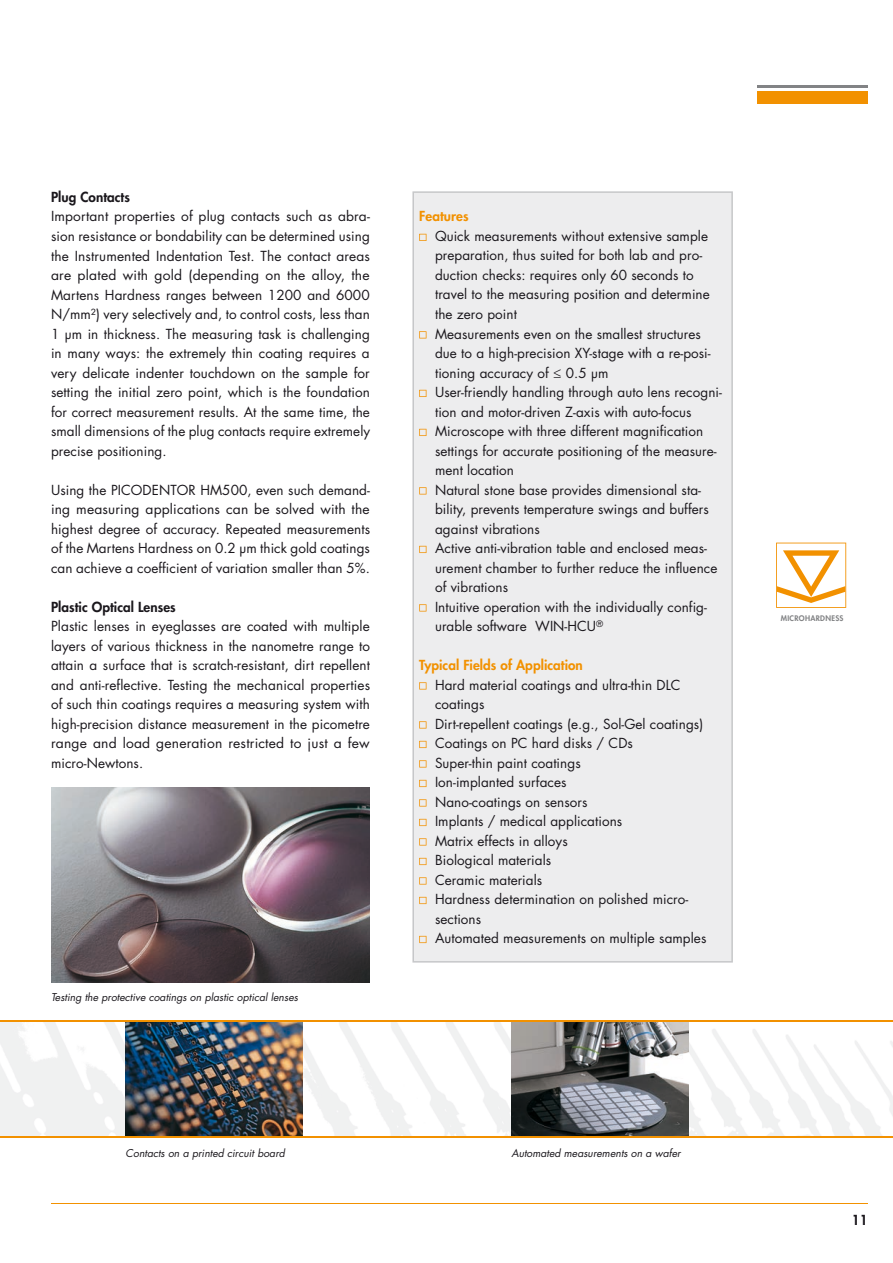
<style>
.page{position:relative;width:893px;height:1263px;background:#fff}
.page>*{position:absolute;margin:0;border:0;box-sizing:border-box;transform-origin:0 0}
.t1{font:13.5px/19.5px "Futura Std";letter-spacing:.005em;color:#1a171c;text-align:justify}
.t2{font:800 13.5px "Futura Std";letter-spacing:.005em;color:#1a171c}
.t3{font:800 13.5px "Futura Std";letter-spacing:.005em;color:#f29100}
.t4{font:italic 10.5px "Futura Std";color:#1a171c}
.t5{font:800 7.5px "Futura Std";letter-spacing:.04em;color:#828385}
</style>
<div class="page">
<div style="left:757px;top:91px;width:110px;height:13px;background:#f29100"></div>
<hr style="left:757px;top:85px;width:110px;height:2px;background:#828385">
<hr style="left:51px;top:1203px;width:816px;height:1px;background:#f29100">
<div style="left:412px;top:191px;width:321px;height:771px;background:#ededee"></div>
<svg style="left:776px;top:543px;width:70px;height:65px"></svg>
<svg style="left:419px;top:234px;width:7px;height:7px"></svg>
<svg style="left:419px;top:331px;width:7px;height:7px"></svg>
<svg style="left:419px;top:390px;width:7px;height:7px"></svg>
<svg style="left:419px;top:429px;width:7px;height:7px"></svg>
<svg style="left:419px;top:487px;width:7px;height:7px"></svg>
<svg style="left:419px;top:546px;width:7px;height:7px"></svg>
<svg style="left:419px;top:604px;width:7px;height:7px"></svg>
<svg style="left:419px;top:682px;width:7px;height:7px"></svg>
<svg style="left:419px;top:721px;width:7px;height:7px"></svg>
<svg style="left:419px;top:741px;width:7px;height:7px"></svg>
<svg style="left:419px;top:760px;width:7px;height:7px"></svg>
<svg style="left:419px;top:780px;width:7px;height:7px"></svg>
<svg style="left:419px;top:799px;width:7px;height:7px"></svg>
<svg style="left:419px;top:819px;width:7px;height:7px"></svg>
<svg style="left:419px;top:838px;width:7px;height:7px"></svg>
<svg style="left:419px;top:858px;width:7px;height:7px"></svg>
<svg style="left:419px;top:877px;width:7px;height:7px"></svg>
<svg style="left:419px;top:897px;width:7px;height:7px"></svg>
<svg style="left:419px;top:936px;width:7px;height:7px"></svg>
<img style="left:1px;top:1022px;width:892px;height:114px">
<img style="left:0;top:1022px;width:1px;height:114px">
<img style="left:126px;top:1022px;width:177px;height:114px">
<img style="left:511px;top:1022px;width:177px;height:114px">
<hr style="left:0;top:1136px;width:893px;height:1px;background:#f29100">
<hr style="left:0;top:1020px;width:893px;height:2px;background:#f29100">
<img style="left:51px;top:787px;width:319px;height:195px">
<p class="t2" style="left:51px;top:188px;width:80px">Plug Contacts</p>
<p class="t1" style="left:51px;top:207px;width:321px">Important properties of plug contacts such as abra&shy;sion resistance or bondability can be determined using the Instrumented Indentation Test. The contact areas are plated with gold (depending on the alloy, the Martens Hardness ranges between 1200 and 6000<br>N/mm²) very selectively and, to control costs, less than 1 μm in thickness. The measuring task is challenging in many ways: the extremely thin coating requires a very delicate indenter touchdown on the sample for setting the initial zero point, which is the foundation for correct measurement results. At the same time, the small dimensions of the plug contacts require extremely precise positioning.</p>
<p class="t1" style="left:51px;top:480px;width:321px">Using the PICODENTOR HM500, even such demand&shy;ing measuring applications can be solved with the highest degree of accuracy. Repeated measurements of the Martens Hardness on 0.2 μm thick gold coatings can achieve a coefficient of variation smaller than 5%.</p>
<p class="t2" style="left:51px;top:598px;width:126px">Plastic Optical Lenses</p>
<p class="t1" style="left:51px;top:616px;width:321px">Plastic lenses in eyeglasses are coated with multiple layers of various thickness in the nanometre range to attain a surface that is scratch-resistant, dirt repellent and anti-reflective. Testing the mechanical properties of such thin coatings requires a measuring system with high-precision distance measurement in the picometre range and load generation restricted to just a few micro-Newtons.</p>
<p class="t4" style="left:51px;top:991px;width:248px">Testing the protective coatings on plastic optical lenses</p>
<p class="t3" style="left:419px;top:208px;width:51px">Features</p>
<p class="t1" style="left:435px;top:226px;width:288px;text-align:left">Quick measurements without extensive sample preparation, thus suited for both lab and pro&shy;duction checks: requires only 60 seconds to travel to the measuring position and determine the zero point<br>Measurements even on the smallest structures due to a high-precision XY-stage with a re-posi&shy;tioning accuracy of ≤ 0.5 μm<br>User-friendly handling through auto lens recogni&shy;tion and motor-driven Z-axis with auto-focus Microscope with three different magnification settings for accurate positioning of the measure&shy;ment location<br>Natural stone base provides dimensional sta&shy;bility, prevents temperature swings and buffers against vibrations<br>Active anti-vibration table and enclosed meas&shy;urement chamber to further reduce the influence of vibrations<br>Intuitive operation with the individually config&shy;urable software WIN-HCU<sup>®</sup></p>
<p class="t3" style="left:419px;top:656px;width:165px">Typical Fields of Application</p>
<p class="t1" style="left:435px;top:675px;width:273px;text-align:left">Hard material coatings and ultra-thin DLC coatings<br>Dirt-repellent coatings (e.g., Sol-Gel coatings)<br>Coatings on PC hard disks / CDs<br>Super-thin paint coatings<br>Ion-implanted surfaces<br>Nano-coatings on sensors<br>Implants / medical applications<br>Matrix effects in alloys<br>Biological materials<br>Ceramic materials<br>Hardness determination on polished micro&shy;sections<br>Automated measurements on multiple samples</p>
<p class="t4" style="left:126px;top:1146px;width:161px">Contacts on a printed circuit board</p>
<p class="t4" style="left:511px;top:1146px;width:171px">Automated measurements on a wafer</p>
<p class="t5" style="left:781px;top:614px;width:64px">MICROHARDNESS</p>
<p class="t2" style="left:852px;top:1211px;width:17px">11</p>
</div>
